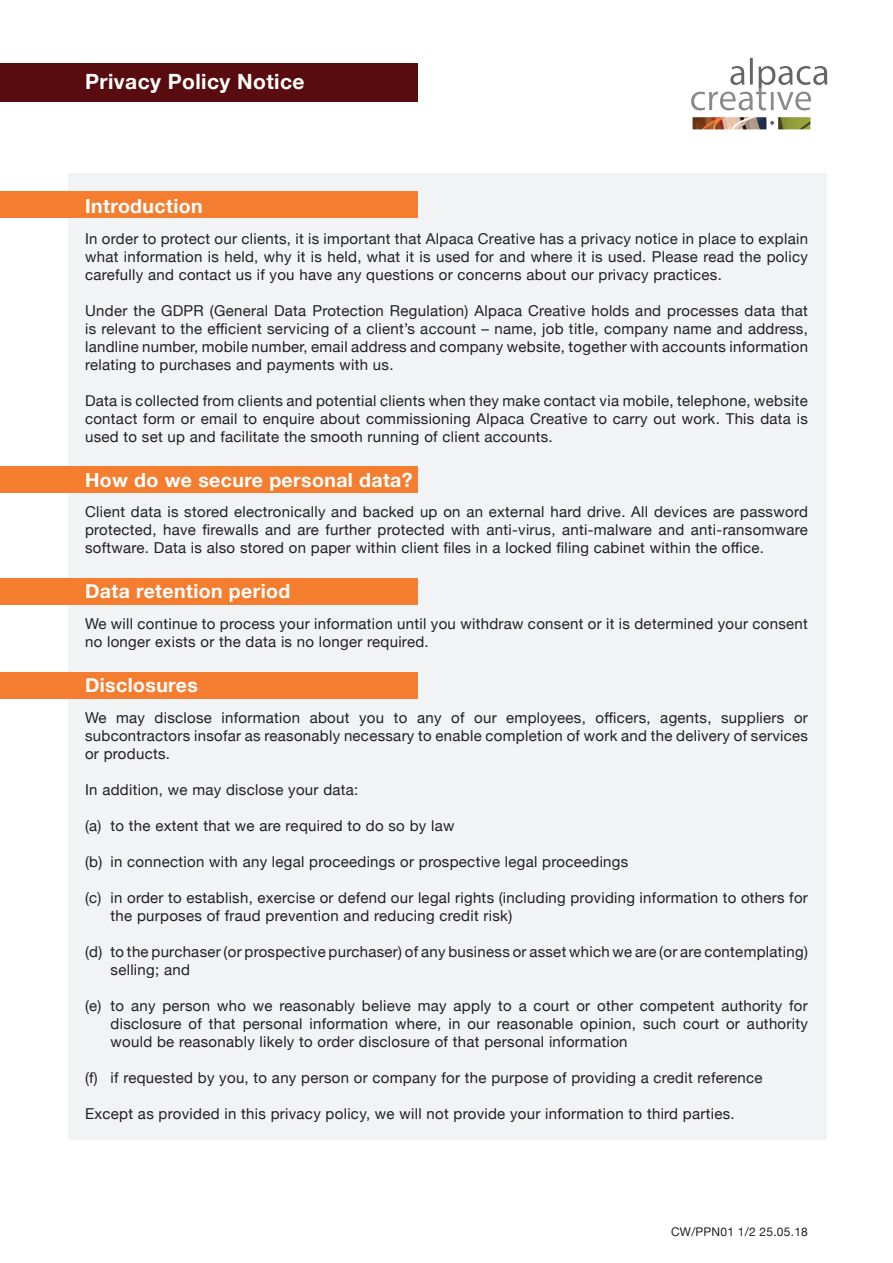
<style>
.page{position:relative;width:893px;height:1263px;background:#fff}
.page>*{position:absolute;margin:0;border:0;box-sizing:border-box;transform-origin:0 0}
.t1{font:700 21px "Helvetica Neue";letter-spacing:.02em;color:#fff}
.t2{font:700 19.5px "Helvetica Neue";letter-spacing:.02em;color:#fff}
.t3{font:15px/18px "Helvetica Neue";letter-spacing:.02em;color:#231f20;text-align:justify}
.t4{font:12px "Helvetica Neue";letter-spacing:.02em;color:#231f20}
</style>
<div class="page">
<div style="left:68px;top:174px;width:758px;height:966px;background:#f2f3f4"></div>
<div style="left:0;top:672px;width:418px;height:27px;background:#f47d2f"></div>
<div style="left:0;top:578px;width:418px;height:26px;background:#f47d2f"></div>
<div style="left:0;top:466px;width:418px;height:27px;background:#f47d2f"></div>
<div style="left:0;top:191px;width:418px;height:27px;background:#f47d2f"></div>
<div style="left:0;top:64px;width:418px;height:38px;background:#580c0f"></div>
<img style="left:691px;top:57px;width:137px;height:73px">
<h1 class="t1" style="left:85px;top:65px;width:221px">Privacy Policy Notice</h1>
<h2 class="t2" style="left:85px;top:191px;width:119px">Introduction</h2>
<p class="t3" style="left:85px;top:230px;width:724px">In order to protect our clients, it is important that Alpaca Creative has a privacy notice in place to explain what information is held, why it is held, what it is used for and where it is used. Please read the policy carefully and contact us if you have any questions or concerns about our privacy practices.</p>
<p class="t3" style="left:85px;top:302px;width:724px">Under the GDPR (General Data Protection Regulation) Alpaca Creative holds and processes data that is relevant to the efficient servicing of a client’s account – name, job title, company name and address, landline number, mobile number, email address and company website, together with accounts information relating to purchases and payments with us.</p>
<p class="t3" style="left:85px;top:392px;width:724px">Data is collected from clients and potential clients when they make contact via mobile, telephone, website contact form or email to enquire about commissioning Alpaca Creative to carry out work. This data is used to set up and facilitate the smooth running of client accounts.</p>
<h2 class="t2" style="left:85px;top:464px;width:329px">How do we secure personal data?</h2>
<p class="t3" style="left:85px;top:504px;width:724px">Client data is stored electronically and backed up on an external hard drive. All devices are password protected, have firewalls and are further protected with anti-virus, anti-malware and anti-ransomware software. Data is also stored on paper within client files in a locked filing cabinet within the office.</p>
<h2 class="t2" style="left:85px;top:576px;width:207px">Data retention period</h2>
<p class="t3" style="left:85px;top:616px;width:724px">We will continue to process your information until you withdraw consent or it is determined your consent no longer exists or the data is no longer required.</p>
<h2 class="t2" style="left:85px;top:670px;width:114px">Disclosures</h2>
<p class="t3" style="left:85px;top:709px;width:724px">We may disclose information about you to any of our employees, officers, agents, suppliers or subcontractors insofar as reasonably necessary to enable completion of work and the delivery of services or products.</p>
<p class="t3" style="left:85px;top:781px;width:275px">In addition, we may disclose your data:</p>
<p class="t3" style="left:85px;top:817px;width:371px">(a) to the extent that we are required to do so by law</p>
<p class="t3" style="left:85px;top:853px;width:545px">(b) in connection with any legal proceedings or prospective legal proceedings</p>
<p class="t3" style="left:111px;top:889px;width:699px;text-indent:-26px">(c) in order to establish, exercise or defend our legal rights (including providing information to others for the purposes of fraud prevention and reducing credit risk)</p>
<p class="t3" style="left:111px;top:943px;width:699px;text-indent:-26px">(d) to the purchaser (or prospective purchaser) of any business or asset which we are (or are contemplating) selling; and</p>
<p class="t3" style="left:111px;top:997px;width:699px;text-indent:-26px">(e) to any person who we reasonably believe may apply to a court or other competent authority for disclosure of that personal information where, in our reasonable opinion, such court or authority would be reasonably likely to order disclosure of that personal information</p>
<p class="t3" style="left:85px;top:1069px;width:679px">(f) if requested by you, to any person or company for the purpose of providing a credit reference</p>
<p class="t3" style="left:85px;top:1105px;width:651px">Except as provided in this privacy policy, we will not provide your information to third parties.</p>
<p class="t4" style="left:671px;top:1223px;width:138px">CW/PPN01 1/2 25.05.18</p>
</div>
